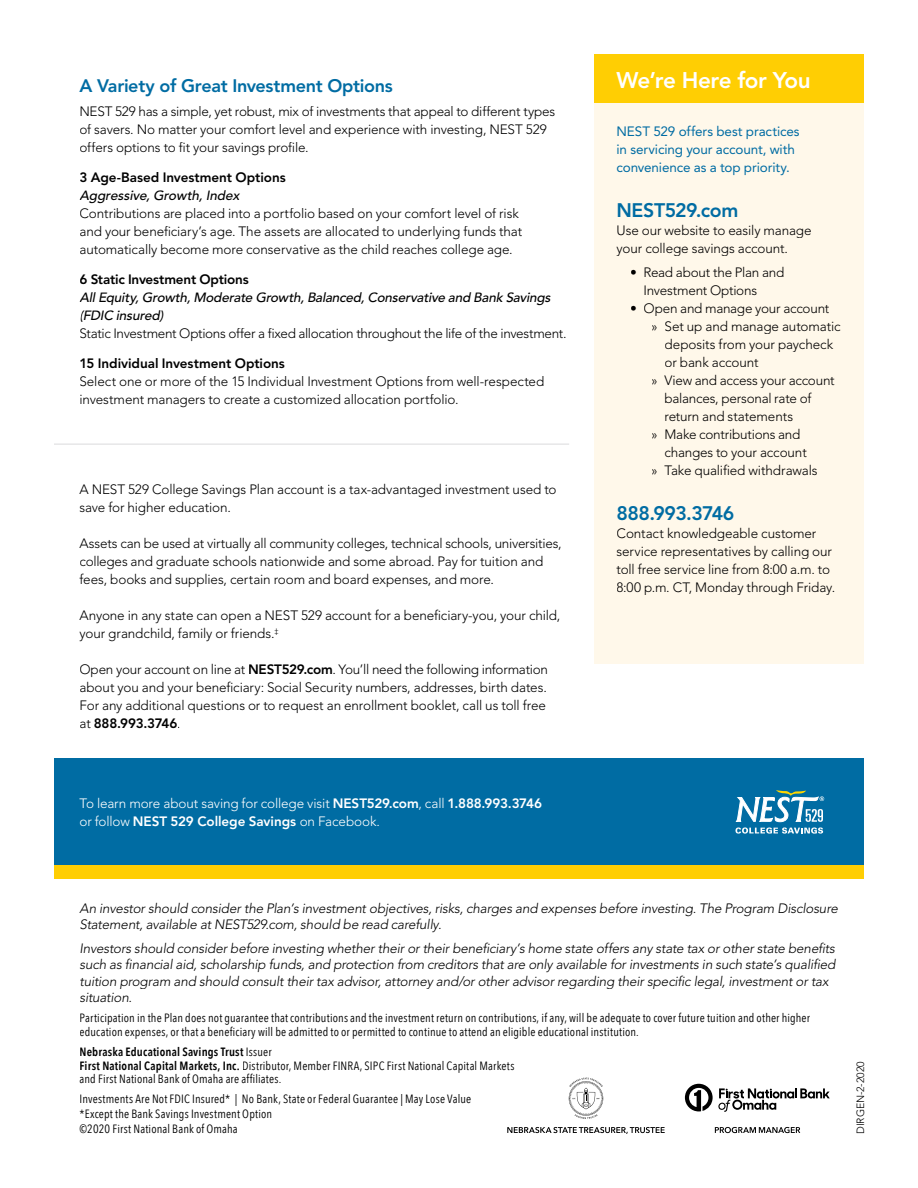
<style>
.page{position:relative;width:918px;height:1188px;background:#fff}
.page>*{position:absolute;margin:0;border:0;box-sizing:border-box;transform-origin:0 0}
.t1{font:800 22.5px "Avenir";letter-spacing:-.02em;color:#fff}
.t2{font:800 19.5px "Avenir";letter-spacing:-.03em;color:#006ca3}
.t3{font:800 18px "Avenir";letter-spacing:-.02em;color:#006ca3}
.t4{font:300 13.5px/18px "Avenir";letter-spacing:-.01em;color:#000}
.t5{font:italic 300 13.5px/16.5px "Avenir";letter-spacing:-.01em;color:#000}
.t6{font:300 13.5px/18px "Avenir";letter-spacing:-.01em;color:#fff}
.t7{font:italic 500 13.5px/18px "Avenir";color:#000}
.t8{font:800 13.5px "Avenir";letter-spacing:-.005em;color:#000}
.t9{font:13.5px/18px "Avenir";letter-spacing:-.01em;color:#006ca3}
.t10{font:12px/13.5px "Avenir Next Condensed";letter-spacing:.015em;color:#000}
.t11{font:300 10.5px "Avenir";letter-spacing:-.005em;color:#000}
.s1{font-weight:800}
.s2{font-weight:600}
</style>
<div class="page">
<div style="left:594px;top:103px;width:270px;height:560px;background:#fff8ea"></div>
<div style="left:594px;top:54px;width:270px;height:49px;background:#ffce03"></div>
<div style="left:54px;top:758px;width:810px;height:108px;background:#006ca3"></div>
<div style="left:54px;top:866px;width:810px;height:13px;background:#ffce03"></div>
<svg style="left:735px;top:790px;width:89px;height:44px"></svg>
<hr style="left:54px;top:443px;width:515px;height:2px;background:#e6e7e8">
<svg style="left:507px;top:1127px;width:158px;height:7px"></svg>
<svg style="left:715px;top:1127px;width:85px;height:6px"></svg>
<svg style="left:685px;top:1084px;width:145px;height:28px"></svg>
<svg style="left:569px;top:1078px;width:34px;height:41px"></svg>
<h3 class="t3" style="left:80px;top:75px;width:315px">A Variety of Great Investment Options</h3>
<p class="t4" style="left:80px;top:103px;width:477px">NEST 529 has a simple, yet robust, mix of investments that appeal to different types of savers. No matter your comfort level and experience with investing, NEST 529 offers options to fit your savings profile.</p>
<p class="t8" style="left:80px;top:170px;width:208px">3 Age-Based Investment Options</p>
<p class="t7" style="left:80px;top:187px;width:164px">Aggressive,Growth,Index</p>
<p class="t4" style="left:80px;top:205px;width:444px">Contributions are placed into a portfolio based on your comfort level of risk and your beneficiary’s age. The assets are allocated to underlying funds that automatically become more conservative as the child reaches college age.</p>
<p class="t8" style="left:80px;top:272px;width:171px">6 Static Investment Options</p>
<p class="t7" style="left:80px;top:289px;width:475px">AllEquity,Growth,Moderate Growth,Balanced,Conservative and Bank Savings (FDIC insured)</p>
<p class="t4" style="left:80px;top:325px;width:489px">Static Investment Options offer a fixed allocation throughout the life of the investment.</p>
<p class="t8" style="left:80px;top:356px;width:207px">15 Individual Investment Options</p>
<p class="t4" style="left:80px;top:373px;width:466px">Select one or more of the 15 Individual Investment Options from well-respected investment managers to create a customized allocation portfolio.</p>
<p class="t4" style="left:80px;top:480px;width:479px">A NEST 529 College Savings Plan account is a tax-advantaged investment used to save for higher education.</p>
<p class="t4" style="left:80px;top:534px;width:484px">Assets can be used at virtually all community colleges, technical schools, universities, colleges and graduate schools nationwide and some abroad. Pay for tuition and fees, books and supplies, certain room and board expenses, and more.</p>
<p class="t4" style="left:80px;top:606px;width:482px">Anyone in any state can open a NEST 529 account for a beneficiary-you, your child, your grandchild, family or friends.<sup>‡</sup></p>
<p class="t4" style="left:80px;top:660px;width:470px">Open your account on line at <span class="s1">NEST529.com</span>. You’ll need the following information about you and your beneficiary: Social Security numbers, addresses, birth dates.<br>For any additional questions or to request an enrollment booklet, call us toll free at <span class="s1">888.993.3746</span>.</p>
<p class="t6" style="left:80px;top:794px;width:464px">To learn more about saving for college visit <span class="s1">NEST529.com</span>, call <span class="s1">1.888.993.3746 </span>or follow <span class="s1">NEST 529 College Savings</span> on Facebook.</p>
<h1 class="t1" style="left:617px;top:67px;width:196px">We’re Here for You</h1>
<p class="t9" style="left:617px;top:122px;width:185px">NEST 529 offers best practices in servicing your account, with convenience as a top priority.</p>
<h2 class="t2" style="left:617px;top:198px;width:123px">NEST529.com</h2>
<p class="t4" style="left:617px;top:221px;width:197px">Use our website to easily manage your college savings account.</p>
<p class="t4" style="left:644px;top:263px;width:142px;text-indent:-14px">• Read about the Plan and<br>Investment Options</p>
<p class="t4" style="left:630px;top:299px;width:201px">• Open and manage your account</p>
<p class="t4" style="left:651px;top:317px;width:191px">» Set up and manage automatic</p>
<p class="t4" style="left:665px;top:335px;width:170px">deposits from your paycheck</p>
<p class="t4" style="left:665px;top:353px;width:96px">or bank account</p>
<p class="t4" style="left:651px;top:371px;width:185px">» View and access your account</p>
<p class="t4" style="left:665px;top:389px;width:148px">balances, personal rate of</p>
<p class="t4" style="left:665px;top:407px;width:130px">return and statements</p>
<p class="t4" style="left:651px;top:425px;width:151px">» Make contributions and</p>
<p class="t4" style="left:665px;top:443px;width:144px">changes to your account</p>
<p class="t4" style="left:651px;top:461px;width:168px">» Take qualified withdrawals</p>
<h2 class="t2" style="left:617px;top:501px;width:119px">888.993.3746</h2>
<p class="t4" style="left:617px;top:524px;width:220px">Contact knowledgeable customer service representatives by calling our toll free service line from 8:00 a.m. to 8:00 p.m. CT, Monday through Friday.</p>
<p class="t5" style="left:80px;top:900px;width:760px">An investor should consider the Plan’s investment objectives, risks, charges and expenses before investing. The Program Disclosure<br>Statement, available at NEST529.com, should be read carefully.</p>
<p class="t5" style="left:80px;top:940px;width:757px">Investors should consider before investing whether their or their beneficiary’s home state offers any state tax or other state benefits such as financial aid, scholarship funds, and protection from creditors that are only available for investments in such state’s qualified tuition program and should consult their tax advisor, attorney and/or other advisor regarding their specific legal, investment or tax situation.</p>
<p class="t10" style="left:80px;top:1011px;width:732px">Participation in the Plan does not guarantee that contributions and the investment return on contributions, if any, will be adequate to cover future tuition and other higher education expenses, or that a beneficiary will be admitted to or permitted to continue to attend an eligible educational institution.</p>
<p class="t10" style="left:80px;top:1044px;width:437px"><span class="s2">Nebraska Educational Savings Trust</span> Issuer<br><span class="s2">First National Capital Markets, Inc.</span> Distributor, Member FINRA, SIPC First National Capital Markets and First National Bank of Omaha are affiliates.</p>
<p class="t10" style="left:80px;top:1091px;width:393px;line-height:15px">Investments Are Not FDIC Insured* | No Bank, State or Federal Guarantee | May Lose Value *Except the Bank Savings Investment Option<br>©2020 First National Bank of Omaha</p>
<p class="t11" style="left:854px;top:1134px;width:74px;rotate:-90deg">DIRGEN-2-2020</p>
</div>
